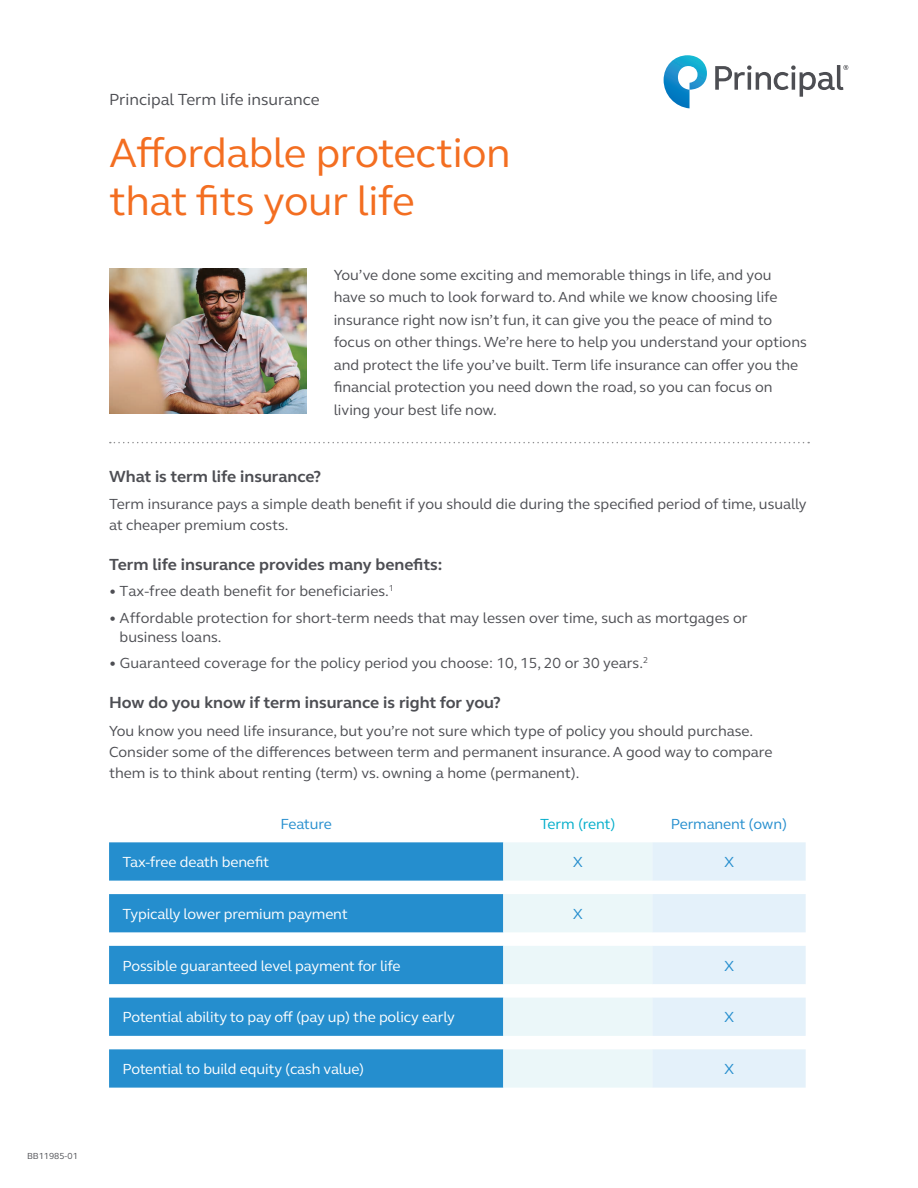
<style>
.page{position:relative;width:918px;height:1188px;background:#fff}
.page>*{position:absolute;margin:0;border:0;box-sizing:border-box;transform-origin:0 0}
.t1{font:42px/48px "FS Elliot Pro";letter-spacing:-.01em;color:#f36e21}
.t2{font:700 16.5px "FS Elliot Pro";color:#4d4e53}
.t3{font:16.5px "FS Elliot Pro";color:#4d4e53}
.t4{font:15px/22.5px "FS Elliot Pro";color:#4d4e53}
.t5{font:15px "FS Elliot Pro";letter-spacing:-.01em;color:#fff}
.t6{font:15px "FS Elliot Pro";letter-spacing:-.01em;color:#258ece}
.t7{font:15px "FS Elliot Pro";letter-spacing:-.015em;color:#00adca}
.t8{font:9px "FS Elliot Pro";color:#4d4e53}
</style>
<div class="page">
<svg style="left:664px;top:55px;width:43px;height:53px"></svg>
<svg style="left:715px;top:65px;width:133px;height:32px"></svg>
<img style="left:109px;top:269px;width:198px;height:145px">
<svg style="left:109px;top:842px;width:394px;height:246px;fill:#258ece"></svg>
<svg style="left:503px;top:842px;width:303px;height:246px"></svg>
<svg style="left:110px;top:442px;width:699px;height:1px"></svg>
<p class="t8" style="left:27px;top:1150px;width:52px">BB11985-01</p>
<p class="t3" style="left:109px;top:89px;width:212px">Principal Term life insurance</p>
<h1 class="t1" style="left:109px;top:128px;width:403px">Affordable protection that fits your life</h1>
<p class="t4" style="left:334px;top:263px;width:475px">You’ve done some exciting and memorable things in life, and you have so much to look forward to. And while we know choosing life insurance right now isn’t fun, it can give you the peace of mind to focus on other things. We’re here to help you understand your options and protect the life you’ve built. Term life insurance can offer you the financial protection you need down the road, so you can focus on living your best life now.</p>
<p class="t2" style="left:109px;top:465px;width:214px">What is term life insurance?</p>
<p class="t4" style="left:109px;top:493px;width:699px;line-height:21px">Term insurance pays a simple death benefit if you should die during the specified period of time, usually at cheaper premium costs.</p>
<p class="t2" style="left:109px;top:553px;width:335px">Term life insurance provides many benefits:</p>
<p class="t4" style="left:109px;top:580px;width:286px">• Tax-free death benefit for beneficiaries.<sup>1</sup></p>
<p class="t4" style="left:120px;top:607px;width:629px;line-height:19.5px;text-indent:-11px">• Affordable protection for short-term needs that may lessen over time, such as mortgages or business loans.</p>
<p class="t4" style="left:109px;top:652px;width:541px">• Guaranteed coverage for the policy period you choose: 10, 15, 20 or 30 years.<sup>2</sup></p>
<p class="t2" style="left:109px;top:691px;width:393px">How do you know if term insurance is right for you?</p>
<p class="t4" style="left:109px;top:720px;width:665px;line-height:21px">You know you need life insurance, but you’re not sure which type of policy you should purchase.<br>Consider some of the differences between term and permanent insurance. A good way to compare them is to think about renting (term) vs. owning a home (permanent).</p>
<p class="t6" style="left:280px;top:814px;width:53px">Feature</p>
<p class="t7" style="left:540px;top:814px;width:77px">Term (rent)</p>
<p class="t6" style="left:671px;top:814px;width:118px">Permanent (own)</p>
<p class="t5" style="left:123px;top:852px;width:148px">Tax-free death benefit</p>
<p class="t6" style="left:573px;top:852px;width:12px">X</p>
<p class="t6" style="left:724px;top:852px;width:12px">X</p>
<p class="t5" style="left:123px;top:904px;width:227px">Typically lower premium payment</p>
<p class="t6" style="left:573px;top:904px;width:12px">X</p>
<p class="t5" style="left:123px;top:955px;width:280px">Possible guaranteed level payment for life</p>
<p class="t6" style="left:724px;top:955px;width:12px">X</p>
<p class="t5" style="left:123px;top:1007px;width:334px">Potential ability to pay off (pay up) the policy early</p>
<p class="t6" style="left:724px;top:1007px;width:12px">X</p>
<p class="t5" style="left:123px;top:1059px;width:243px">Potential to build equity (cash value)</p>
<p class="t6" style="left:724px;top:1059px;width:12px">X</p>
</div>
